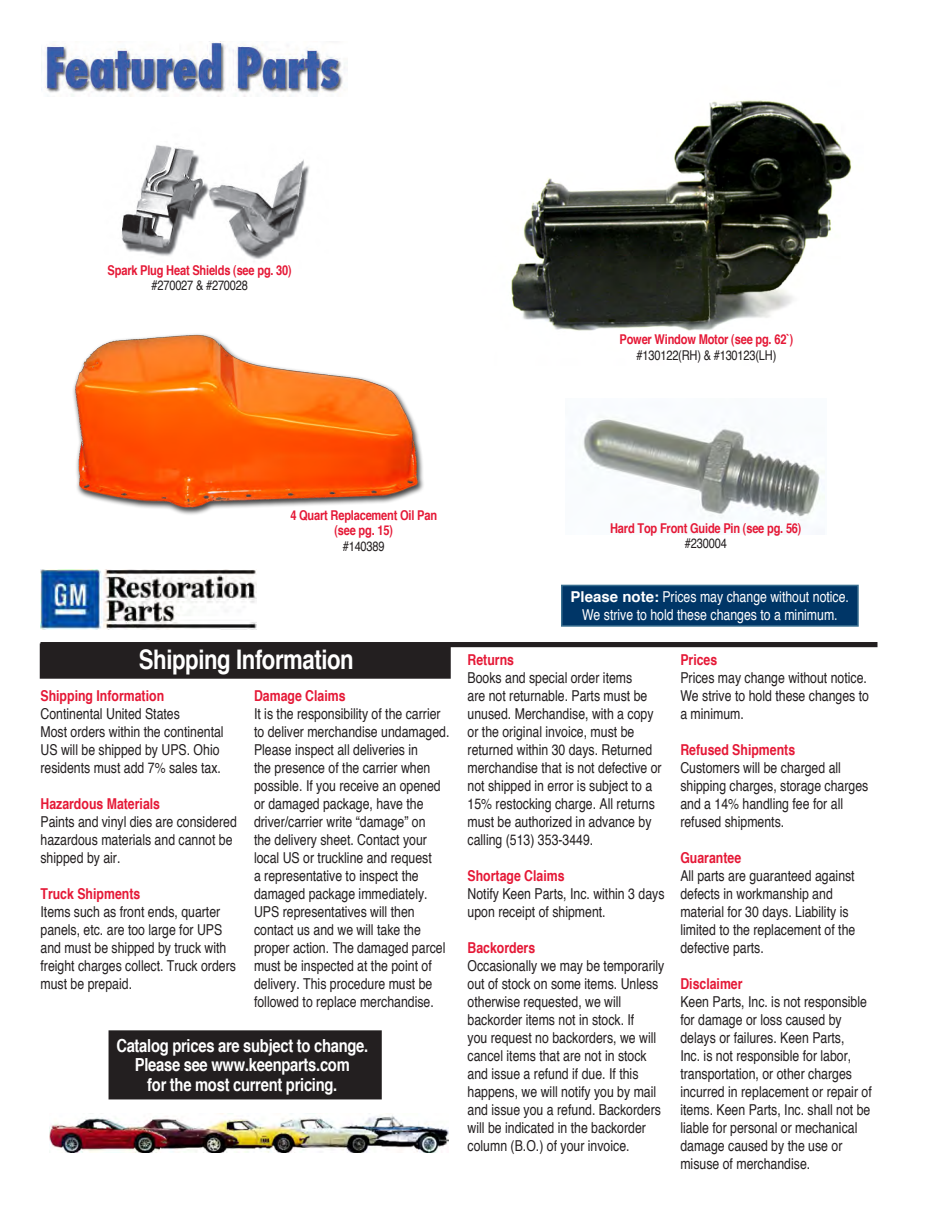
<style>
.page{position:relative;width:945px;height:1215px;background:#fff}
.page>*{position:absolute;margin:0;border:0;box-sizing:border-box;transform-origin:0 0}
.t1{font:700 condensed 27px "Helvetica";letter-spacing:-.015em;color:#fff}
.t2{font:700 condensed 18px/19.5px "Helvetica";letter-spacing:-.015em;color:#fff;text-align:center}
.t3{font:condensed 15px/18px "Helvetica";color:#231f20}
.t4{font:700 condensed 15px "Helvetica";color:#e51836}
.t5{font:condensed 15px/18px "Helvetica";color:#fff;text-align:center}
.t6{font:700 condensed 13.5px/15.3px "Helvetica";letter-spacing:-.015em;color:#e51836;text-align:center}
.t7{font:condensed 13.5px "Helvetica";letter-spacing:-.015em;color:#231f20}
.s1{font-weight:700;font-stretch:normal}
</style>
<div class="page">
<img style="left:511px;top:100px;width:341px;height:231px">
<img style="left:40px;top:570px;width:216px;height:59px">
<div style="left:40px;top:642px;width:838px;height:5px;border:2px solid #231f20"></div>
<div style="left:40px;top:644px;width:410px;height:34px;background:#231f20"></div>
<div style="left:40px;top:643px;width:411px;height:36px;border:2px solid #231f20"></div>
<img style="left:49px;top:1115px;width:400px;height:38px">
<img style="left:41px;top:42px;width:304px;height:55px">
<div style="left:561px;top:585px;width:298px;height:42px;background:#003667;border:2px solid #386e8f"></div>
<img style="left:73px;top:334px;width:351px;height:181px">
<img style="left:583px;top:419px;width:240px;height:99px">
<img style="left:122px;top:145px;width:188px;height:114px">
<div style="left:109px;top:1031px;width:272px;height:68px;background:#231f20"></div>
<div style="left:109px;top:1030px;width:273px;height:69px;border:2px solid #231f20"></div>
<p class="t6" style="left:108px;top:262px;width:186px">Spark Plug Heat Shields (see pg. 30)</p>
<p class="t7" style="left:152px;top:277px;width:98px">#270027 &amp; #270028</p>
<p class="t6" style="left:620px;top:332px;width:175px">Power Window Motor (see pg. 62`)</p>
<p class="t7" style="left:637px;top:347px;width:141px">#130122(RH) &amp; #130123(LH)</p>
<p class="t6" style="left:290px;top:507px;width:148px">4 Quart Replacement Oil Pan (see pg. 15)</p>
<p class="t7" style="left:343px;top:538px;width:43px">#140389</p>
<h1 class="t1" style="left:139px;top:643px;width:216px">Shipping Information</h1>
<p class="t4" style="left:40px;top:686px;width:125px">Shipping Information</p>
<p class="t3" style="left:40px;top:704px;width:185px">Continental United States<br>Most orders within the continental<br>US will be shipped by UPS. Ohio residents must add 7% sales tax.</p>
<p class="t4" style="left:40px;top:794px;width:121px">Hazardous Materials</p>
<p class="t3" style="left:40px;top:812px;width:198px">Paints and vinyl dies are considered hazardous materials and cannot be shipped by air.</p>
<p class="t4" style="left:40px;top:884px;width:101px">Truck Shipments</p>
<p class="t3" style="left:40px;top:902px;width:197px">Items such as front ends, quarter panels, etc. are too large for UPS and must be shipped by truck with freight charges collect. Truck orders must be prepaid.</p>
<p class="t4" style="left:254px;top:686px;width:93px">Damage Claims</p>
<p class="t3" style="left:254px;top:704px;width:197px">It is the responsibility of the carrier to deliver merchandise undamaged.<br>Please inspect all deliveries in<br>the presence of the carrier when possible. If you receive an opened or damaged package, have the driver/carrier write “damage” on<br>the delivery sheet. Contact your local US or truckline and request<br>a representative to inspect the damaged package immediately.<br>UPS representatives will then contact us and we will take the proper action. The damaged parcel must be inspected at the point of delivery. This procedure must be followed to replace merchandise.</p>
<p class="t2" style="left:116px;top:1035px;width:253px">Catalog prices are subject to change.<br>Please see www.keenparts.com<br>for the most current pricing.</p>
<p class="t6" style="left:610px;top:520px;width:193px">Hard Top Front Guide Pin (see pg. 56)</p>
<p class="t7" style="left:685px;top:535px;width:43px">#230004</p>
<p class="t5" style="left:571px;top:587px;width:280px"><span class="s1">Please note:</span> Prices may change without notice.<br>We strive to hold these changes to a minimum.</p>
<p class="t4" style="left:468px;top:650px;width:48px">Returns</p>
<p class="t3" style="left:468px;top:668px;width:196px">Books and special order items<br>are not returnable. Parts must be unused. Merchandise, with a copy or the original invoice, must be returned within 30 days. Returned merchandise that is not defective or not shipped in error is subject to a<br>15% restocking charge. All returns must be authorized in advance by calling (513) 353-3449.</p>
<p class="t4" style="left:468px;top:866px;width:99px">Shortage Claims</p>
<p class="t3" style="left:468px;top:884px;width:198px">Notify Keen Parts, Inc. within 3 days upon receipt of shipment.</p>
<p class="t4" style="left:468px;top:938px;width:69px">Backorders</p>
<p class="t3" style="left:468px;top:956px;width:198px">Occasionally we may be temporarily out of stock on some items. Unless otherwise requested, we will backorder items not in stock. If<br>you request no backorders, we will cancel items that are not in stock and issue a refund if due. If this happens, we will notify you by mail and issue you a refund. Backorders will be indicated in the backorder column (B.O.) of your invoice.</p>
<p class="t4" style="left:680px;top:650px;width:38px">Prices</p>
<p class="t3" style="left:680px;top:668px;width:190px">Prices may change without notice.<br>We strive to hold these changes to a minimum.</p>
<p class="t4" style="left:680px;top:740px;width:116px">Refused Shipments</p>
<p class="t3" style="left:680px;top:758px;width:190px">Customers will be charged all shipping charges, storage charges and a 14% handling fee for all refused shipments.</p>
<p class="t4" style="left:680px;top:848px;width:62px">Guarantee</p>
<p class="t3" style="left:680px;top:866px;width:177px">All parts are guaranteed against defects in workmanship and material for 30 days. Liability is limited to the replacement of the defective parts.</p>
<p class="t4" style="left:680px;top:974px;width:64px">Disclaimer</p>
<p class="t3" style="left:680px;top:992px;width:193px">Keen Parts, Inc. is not responsible for damage or loss caused by delays or failures. Keen Parts,<br>Inc. is not responsible for labor, transportation, or other charges incurred in replacement or repair of items. Keen Parts, Inc. shall not be liable for personal or mechanical damage caused by the use or misuse of merchandise.</p>
</div>
